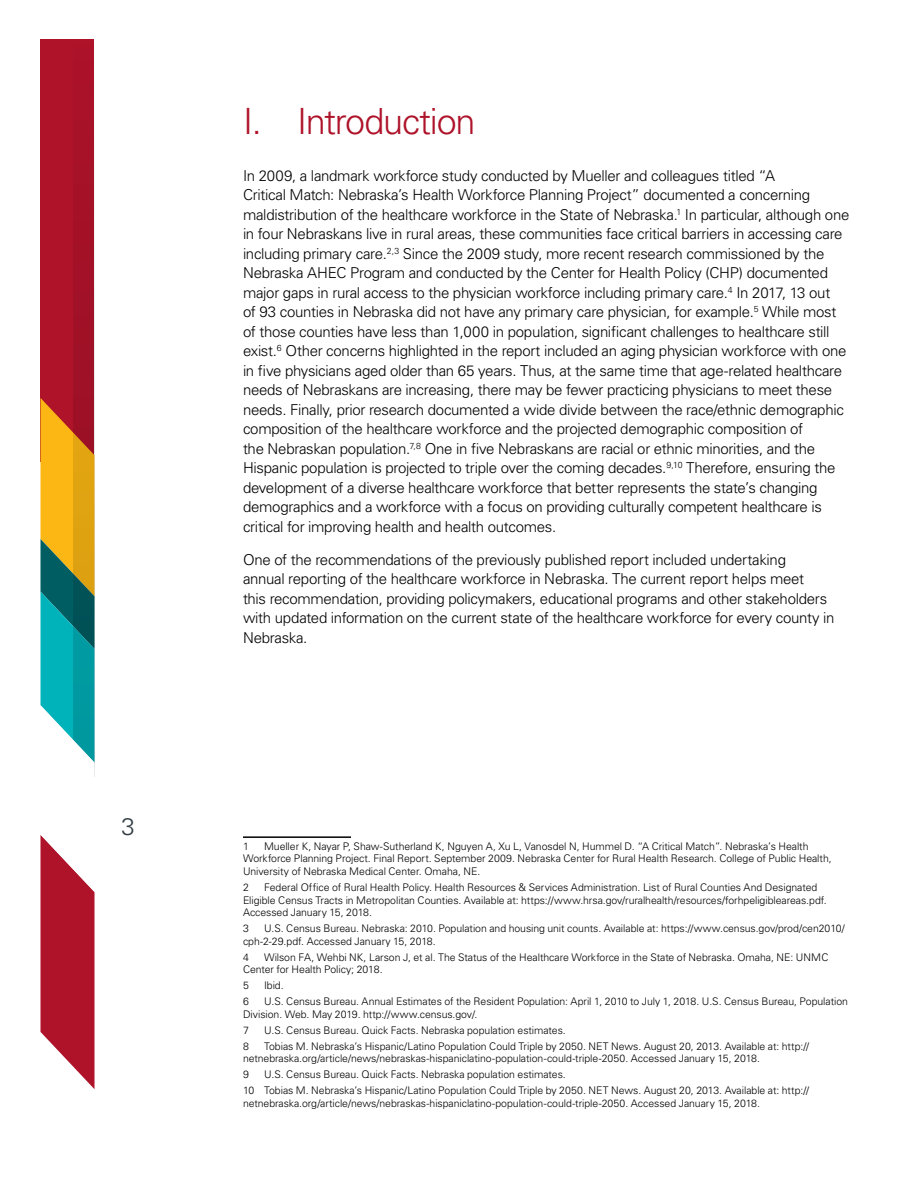
<style>
.page{position:relative;width:918px;height:1188px;background:#fff}
.page>*{position:absolute;margin:0;border:0;box-sizing:border-box;transform-origin:0 0}
.t1{font:300 36px "Univers LT Std";letter-spacing:-.035em;color:#ae132a}
.t2{font:300 24px "Univers LT Std";color:#303c42}
.t3{font:300 15px/19.5px "Univers LT Std";letter-spacing:-.02em;color:#000}
.t4{font:300 10.5px/12.6px "Univers LT Std";letter-spacing:-.005em;color:#000}
</style>
<div class="page">
<div style="left:40px;top:39px;width:54px;height:422px;background:#ae132a"></div>
<div style="left:73px;top:39px;width:21px;height:738px;background:#a41127"></div>
<svg style="left:40px;top:398px;width:54px;height:691px"></svg>
<hr style="left:243px;top:836px;width:108px;height:2px;background:#000">
<h2 class="t2" style="left:122px;top:812px;width:15px">3</h2>
<h1 class="t1" style="left:243px;top:100px;width:234px">I. Introduction</h1>
<p class="t3" style="left:243px;top:166px;width:608px">In 2009, a landmark workforce study conducted by Mueller and colleagues titled “A<br>Critical Match: Nebraska’s Health Workforce Planning Project” documented a concerning maldistribution of the healthcare workforce in the State of Nebraska.<sup>1</sup> In particular, although one in four Nebraskans live in rural areas, these communities face critical barriers in accessing care including primary care.<sup>2,3</sup> Since the 2009 study, more recent research commissioned by the Nebraska AHEC Program and conducted by the Center for Health Policy (CHP) documented major gaps in rural access to the physician workforce including primary care.<sup>4</sup> In 2017, 13 out<br>of 93 counties in Nebraska did not have any primary care physician, for example.<sup>5</sup> While most of those counties have less than 1,000 in population, significant challenges to healthcare still exist.<sup>6</sup> Other concerns highlighted in the report included an aging physician workforce with one in five physicians aged older than 65 years. Thus, at the same time that age-related healthcare needs of Nebraskans are increasing, there may be fewer practicing physicians to meet these needs. Finally, prior research documented a wide divide between the race/ethnic demographic composition of the healthcare workforce and the projected demographic composition of<br>the Nebraskan population.<sup>7,8</sup> One in five Nebraskans are racial or ethnic minorities, and the Hispanic population is projected to triple over the coming decades.<sup>9,10</sup> Therefore, ensuring the development of a diverse healthcare workforce that better represents the state’s changing demographics and a workforce with a focus on providing culturally competent healthcare is critical for improving health and health outcomes.</p>
<p class="t3" style="left:243px;top:550px;width:593px">One of the recommendations of the previously published report included undertaking<br>annual reporting of the healthcare workforce in Nebraska. The current report helps meet<br>this recommendation, providing policymakers, educational programs and other stakeholders with updated information on the current state of the healthcare workforce for every county in Nebraska.</p>
<p class="t4" style="left:243px;top:840px;width:590px;text-indent:21px">Mueller K, Nayar P, Shaw-Sutherland K, Nguyen A, Xu L, Vanosdel N, Hummel D. “A Critical Match”. Nebraska’s Health<br>Workforce Planning Project. Final Report. September 2009. Nebraska Center for Rural Health Research. College of Public Health,<br>University of Nebraska Medical Center. Omaha, NE.</p>
<p class="t4" style="left:243px;top:881px;width:7px">2</p>
<p class="t4" style="left:243px;top:840px;width:7px">1</p>
<p class="t4" style="left:243px;top:881px;width:585px;text-indent:21px">Federal Office of Rural Health Policy. Health Resources &amp; Services Administration. List of Rural Counties And Designated<br>Eligible Census Tracts in Metropolitan Counties. Available at: https://www.hrsa.gov/ruralhealth/resources/forhpeligibleareas.pdf.<br>Accessed January 15, 2018.</p>
<p class="t4" style="left:243px;top:922px;width:7px">3</p>
<p class="t4" style="left:243px;top:922px;width:603px;text-indent:21px">U.S. Census Bureau. Nebraska: 2010. Population and housing unit counts. Available at: https://www.census.gov/prod/cen2010/ cph-2-29.pdf. Accessed January 15, 2018.</p>
<p class="t4" style="left:243px;top:951px;width:7px">4</p>
<p class="t4" style="left:243px;top:951px;width:587px;text-indent:21px">Wilson FA, Wehbi NK, Larson J, et al. The Status of the Healthcare Workforce in the State of Nebraska. Omaha, NE: UNMC<br>Center for Health Policy; 2018.</p>
<p class="t4" style="left:243px;top:979px;width:7px">5</p>
<p class="t4" style="left:264px;top:979px;width:21px">Ibid.</p>
<p class="t4" style="left:243px;top:995px;width:7px">6</p>
<p class="t4" style="left:243px;top:995px;width:607px;text-indent:21px">U.S. Census Bureau. Annual Estimates of the Resident Population: April 1, 2010 to July 1, 2018. U.S. Census Bureau, Population<br>Division. Web. May 2019. http://www.census.gov/.</p>
<p class="t4" style="left:243px;top:1024px;width:7px">7</p>
<p class="t4" style="left:264px;top:1024px;width:303px">U.S. Census Bureau. Quick Facts. Nebraska population estimates.</p>
<p class="t4" style="left:243px;top:1040px;width:7px">8</p>
<p class="t4" style="left:243px;top:1040px;width:568px;text-indent:21px">Tobias M. Nebraska’s Hispanic/Latino Population Could Triple by 2050. NET News. August 20, 2013. Available at: http:// netnebraska.org/article/news/nebraskas-hispaniclatino-population-could-triple-2050. Accessed January 15, 2018.</p>
<p class="t4" style="left:243px;top:1068px;width:7px">9</p>
<p class="t4" style="left:243px;top:1067px;width:568px;line-height:16px;text-indent:21px">U.S. Census Bureau. Quick Facts. Nebraska population estimates.<br>10 Tobias M. Nebraska’s Hispanic/Latino Population Could Triple by 2050. NET News. August 20, 2013. Available at: http://</p>
<p class="t4" style="left:243px;top:1097px;width:519px">netnebraska.org/article/news/nebraskas-hispaniclatino-population-could-triple-2050. Accessed January 15, 2018.</p>
</div>
